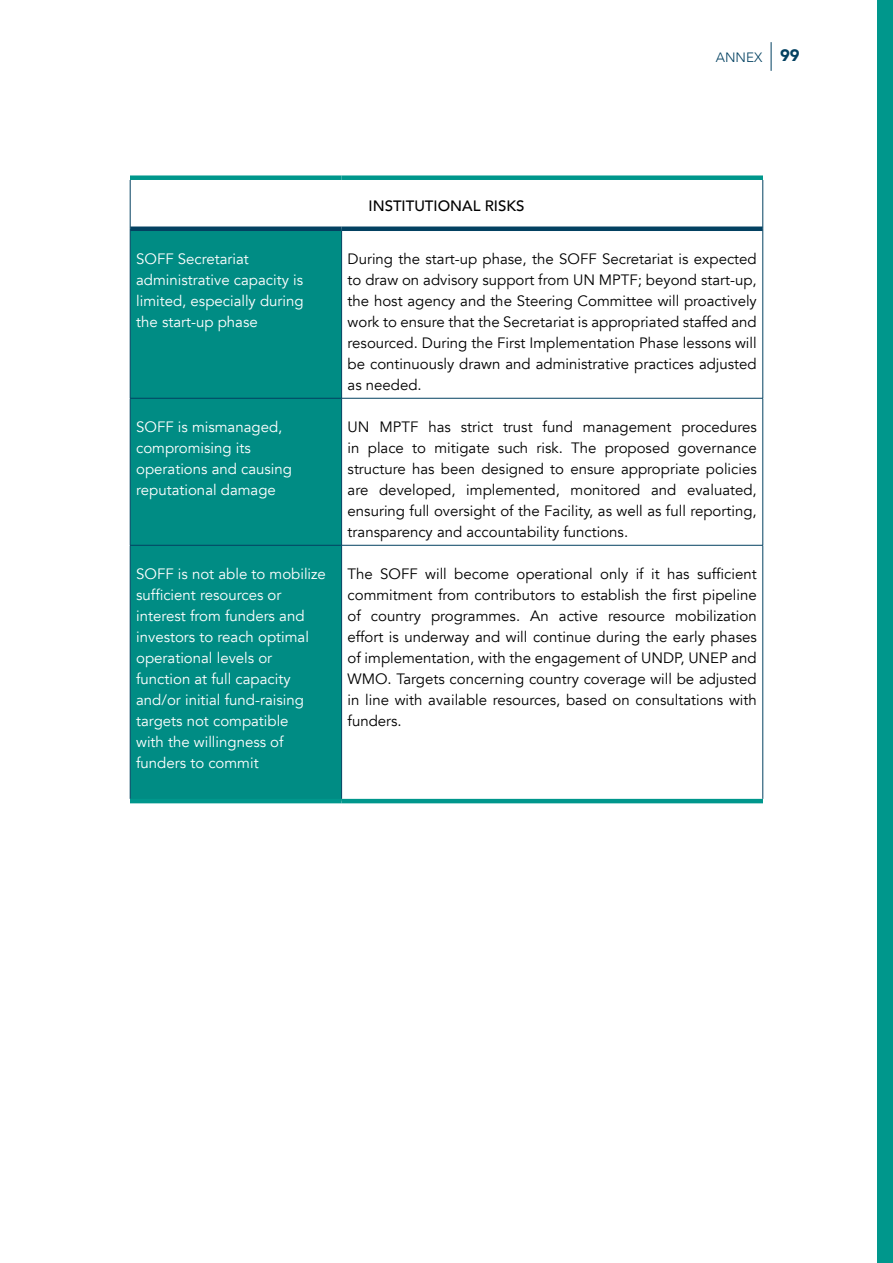
<style>
.page{position:relative;width:893px;height:1263px;background:#fff}
.page>*{position:absolute;margin:0;border:0;box-sizing:border-box;transform-origin:0 0}
.t1{font:15px/21px "Avenir";color:#000;text-align:justify}
.t2{font:15px/21px "Avenir";color:#fff}
.t3{font:500 15px "Avenir";color:#000}
.t4{font:300 13.5px "Avenir";color:#034161}
.s1{font-weight:900;font-size:16.5px}
</style>
<div class="page">
<div style="left:877px;top:0;width:16px;height:1263px;background:#00978c"></div>
<svg style="left:771px;top:42px;width:1px;height:29px"></svg>
<div style="left:131px;top:231px;width:210px;height:568px;background:#008c84"></div>
<hr style="left:762px;top:180px;width:1px;height:49px;background:#034161">
<hr style="left:130px;top:180px;width:1px;height:49px;background:#034161">
<hr style="left:130px;top:229px;width:1px;height:169px;background:#034161">
<hr style="left:341px;top:231px;width:1px;height:167px;background:#034161">
<hr style="left:762px;top:229px;width:1px;height:169px;background:#034161">
<hr style="left:130px;top:398px;width:212px;height:1px;background:#034161">
<hr style="left:130px;top:398px;width:1px;height:147px;background:#034161">
<hr style="left:342px;top:398px;width:421px;height:1px;background:#034161">
<hr style="left:341px;top:398px;width:1px;height:147px;background:#034161">
<hr style="left:762px;top:398px;width:1px;height:147px;background:#034161">
<hr style="left:130px;top:545px;width:212px;height:1px;background:#034161">
<hr style="left:130px;top:545px;width:1px;height:254px;background:#034161">
<hr style="left:342px;top:545px;width:421px;height:1px;background:#034161">
<hr style="left:341px;top:545px;width:1px;height:254px;background:#034161">
<hr style="left:762px;top:545px;width:1px;height:254px;background:#034161">
<hr style="left:130px;top:799px;width:212px;height:4px;background:#00978c">
<hr style="left:342px;top:799px;width:421px;height:4px;background:#00978c">
<div style="left:130px;top:226px;width:212px;height:5px;background:#034161"></div>
<div style="left:342px;top:226px;width:421px;height:5px;background:#034161"></div>
<div style="left:130px;top:175px;width:212px;height:5px;background:#00978c"></div>
<div style="left:342px;top:175px;width:421px;height:5px;background:#00978c"></div>
<p class="t3" style="left:369px;top:193px;width:157px">INSTITUTIONAL RISKS</p>
<p class="t4" style="left:716px;top:49px;width:85px">ANNEX <span class="s1">99</span></p>
<p class="t2" style="left:136px;top:249px;width:169px">SOFF Secretariat administrative capacity is limited, especially during the start-up phase</p>
<p class="t1" style="left:348px;top:249px;width:411px">During the start-up phase, the SOFF Secretariat is expected to draw on advisory support from UN MPTF; beyond start-up, the host agency and the Steering Committee will proactively work to ensure that the Secretariat is appropriated staffed and resourced. During the First Implementation Phase lessons will be continuously drawn and administrative practices adjusted as needed.</p>
<p class="t2" style="left:136px;top:417px;width:157px">SOFF is mismanaged, compromising its operations and causing reputational damage</p>
<p class="t1" style="left:348px;top:417px;width:411px">UN MPTF has strict trust fund management procedures in place to mitigate such risk. The proposed governance structure has been designed to ensure appropriate policies are developed, implemented, monitored and evaluated, ensuring full oversight of the Facility, as well as full reporting, transparency and accountability functions.</p>
<p class="t2" style="left:136px;top:564px;width:191px">SOFF is not able to mobilize sufficient resources or interest from funders and investors to reach optimal operational levels or function at full capacity and/or initial fund-raising targets not compatible<br>with the willingness of funders to commit</p>
<p class="t1" style="left:348px;top:564px;width:411px">The SOFF will become operational only if it has sufficient commitment from contributors to establish the first pipeline of country programmes. An active resource mobilization effort is underway and will continue during the early phases of implementation, with the engagement of UNDP, UNEP and WMO. Targets concerning country coverage will be adjusted in line with available resources, based on consultations with funders.</p>
</div>
